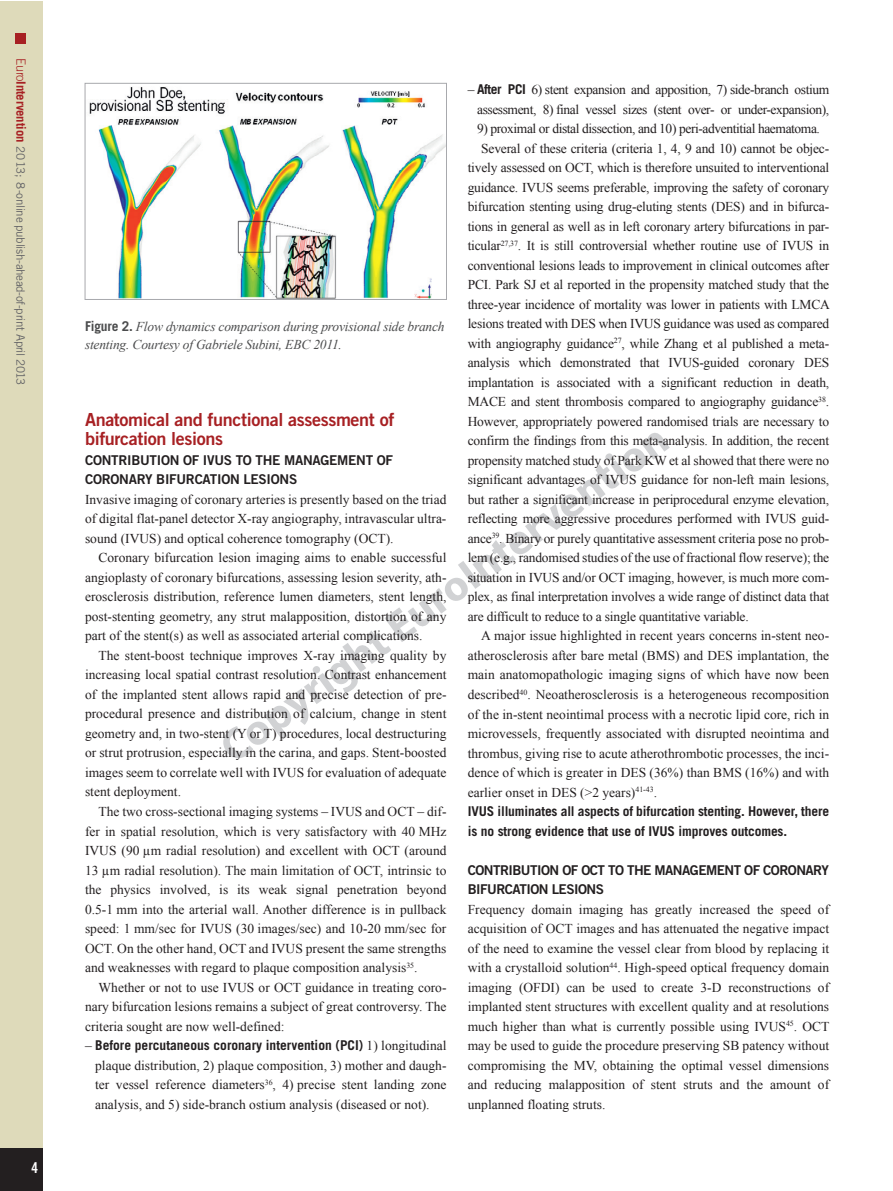
<style>
.page{position:relative;width:893px;height:1191px;background:#fff}
.page>*{position:absolute;margin:0;border:0;box-sizing:border-box;transform-origin:0 0}
.t1{font:18px/19.5px "Trade Gothic LT Std Bd 2";letter-spacing:-.02em;color:#a72023}
.t2{font:15px "Trade Gothic LT Std Bd Cn 20";color:#fff}
.t3{font:13.5px/19.5px "Times New Roman";letter-spacing:-.015em;color:#231f20;text-align:justify}
.t4{font:700 13.5px/19.5px "Trade Gothic LT Std";letter-spacing:-.01em;color:#231f20}
.t5{font:italic 13.5px/18px "Times New Roman";letter-spacing:-.015em;color:#4b4c4d}
.t6{font:13.5px/19.5px "Trade Gothic LT Std Bd 2";letter-spacing:-.02em;color:#231f20}
.t7{font:13.5px/19.5px "Trade Gothic LT Std Bd 2";letter-spacing:-.04em;color:#231f20}
.t8{font:11.7px "Trade Gothic LT Std";letter-spacing:-.03em;color:#636366}
.s1{font-weight:300;font-size:12.75px;color:#a72023}
.s2{font-weight:700;font-size:12.75px;color:#a72023}
.s3{font-family:"Trade Gothic LT Std";font-weight:700;font-style:normal}
.s4{font-family:"Times New Roman";font-weight:400}
.s5{font-family:"Trade Gothic LT Std";font-weight:700}
</style>
<div class="page">
<svg style="left:223px;top:433px;width:447px;height:325px"></svg>
<div style="left:0;top:1px;width:43px;height:1190px;background:#dedaba"></div>
<div style="left:0;top:1148px;width:43px;height:43px;background:#231f20"></div>
<div style="left:16px;top:34px;width:10px;height:10px;background:#a72023"></div>
<img style="left:89px;top:87px;width:356px;height:211px">
<div style="left:85px;top:83px;width:362px;height:217px;border:1px solid #a8a9ad"></div>
<p class="t8" style="left:28px;top:58px;width:328px;rotate:90deg"><span class="s1">Euro</span><span class="s2">Intervention</span> 2013; 8-online publish-ahead-of-print April 2013</p>
<p class="t2" style="left:32px;top:1158px;width:8px">4</p>
<p class="t5" style="left:85px;top:317px;width:361px"><span class="s3">Figure 2.</span> Flow dynamics comparison during provisional side branch stenting. Courtesy of Gabriele Subini, EBC 2011.</p>
<h1 class="t1" style="left:85px;top:409px;width:311px">Anatomical and functional assessment of bifurcation lesions</h1>
<p class="t6" style="left:85px;top:450px;width:309px">CONTRIBUTION OF IVUS TO THE MANAGEMENT OF<br>CORONARY BIFURCATION LESIONS</p>
<p class="t3" style="left:85px;top:489px;width:363px">Invasive imaging of coronary arteries is presently based on the triad of digital flat--panel detector X--ray angiography, intravascular ultra-- sound (IVUS) and optical coherence tomography (OCT).</p>
<p class="t3" style="left:85px;top:548px;width:363px;text-indent:14px">Coronary bifurcation lesion imaging aims to enable successful angioplasty of coronary bifurcations, assessing lesion severity, ath-- erosclerosis distribution, reference lumen diameters, stent length, post--stenting geometry, any strut malapposition, distortion of any part of the stent(s) as well as associated arterial complications.</p>
<p class="t3" style="left:85px;top:645px;width:363px;text-indent:14px">The stent--boost technique improves X--ray imaging quality by increasing local spatial contrast resolution. Contrast enhancement of the implanted stent allows rapid and precise detection of pre-- procedural presence and distribution of calcium, change in stent geometry and, in two--stent (Y or T) procedures, local destructuring or strut protrusion, especially in the carina, and gaps. Stent--boosted images seem to correlate well with IVUS for evaluation of adequate stent deployment.</p>
<p class="t3" style="left:85px;top:801px;width:363px;text-indent:14px">The two cross--sectional imaging systems – IVUS and OCT – dif-- fer in spatial resolution, which is very satisfactory with 40 MHz IVUS (90 µm radial resolution) and excellent with OCT (around 13 µm radial resolution). The main limitation of OCT, intrinsic to the physics involved, is its weak signal penetration beyond 0.5--1 mm into the arterial wall. Another difference is in pullback speed: 1 mm/sec for IVUS (30 images/sec) and 10--20 mm/sec for OCT. On the other hand, OCT and IVUS present the same strengths and weaknesses with regard to plaque composition analysis<sup>35</sup>.</p>
<p class="t3" style="left:85px;top:977px;width:363px;text-indent:14px">Whether or not to use IVUS or OCT guidance in treating coro-- nary bifurcation lesions remains a subject of great controversy. The criteria sought are now well--defined:</p>
<p class="t4" style="left:85px;top:1035px;width:363px"><span class="s4">–</span> Before percutaneous coronary intervention (PCI) <span class="s4">1) longitudinal</span></p>
<p class="t3" style="left:95px;top:1055px;width:353px">plaque distribution, 2) plaque composition, 3) mother and daugh-- ter vessel reference diameters<sup>36</sup>, 4) precise stent landing zone analysis, and 5) side--branch ostium analysis (diseased or not).</p>
<p class="t3" style="left:468px;top:80px;width:363px;text-align:right">– <span class="s5">After PCI</span> 6) stent expansion and apposition, 7) side--branch ostium assessment, 8) final vessel sizes (stent over-- or under--expansion),</p>
<p class="t3" style="left:477px;top:119px;width:344px">9) proximal or distal dissection, and 10) peri--adventitial haematoma.</p>
<p class="t3" style="left:481px;top:138px;width:349px">Several of these criteria (criteria 1, 4, 9 and 10) cannot be objec--</p>
<p class="t3" style="left:468px;top:158px;width:363px">tively assessed on OCT, which is therefore unsuited to interventional</p>
<p class="t3" style="left:468px;top:177px;width:363px">guidance. IVUS seems preferable, improving the safety of coronary</p>
<p class="t3" style="left:468px;top:197px;width:363px">bifurcation stenting using drug--eluting stents (DES) and in bifurca--</p>
<p class="t3" style="left:468px;top:216px;width:363px">tions in general as well as in left coronary artery bifurcations in par--</p>
<p class="t3" style="left:468px;top:236px;width:363px">ticular<sup>27,37</sup>. It is still controversial whether routine use of IVUS in</p>
<p class="t3" style="left:468px;top:255px;width:363px">conventional lesions leads to improvement in clinical outcomes after</p>
<p class="t3" style="left:468px;top:275px;width:363px">PCI. Park SJ et al reported in the propensity matched study that the</p>
<p class="t3" style="left:468px;top:294px;width:364px">three--year incidence of mortality was lower in patients with LMCA</p>
<p class="t3" style="left:468px;top:314px;width:363px">lesions treated with DES when IVUS guidance was used as compared</p>
<p class="t3" style="left:468px;top:333px;width:363px">with angiography guidance<sup>27</sup>, while Zhang et al published a meta--</p>
<p class="t3" style="left:468px;top:353px;width:363px">analysis which demonstrated that IVUS--guided coronary DES</p>
<p class="t3" style="left:468px;top:372px;width:363px">implantation is associated with a significant reduction in death,</p>
<p class="t3" style="left:468px;top:392px;width:363px">MACE and stent thrombosis compared to angiography guidance<sup>38</sup>.</p>
<p class="t3" style="left:468px;top:411px;width:363px">However, appropriately powered randomised trials are necessary to</p>
<p class="t3" style="left:468px;top:431px;width:363px">confirm the findings from this meta--analysis. In addition, the recent</p>
<p class="t3" style="left:468px;top:450px;width:363px">propensity matched study of Park KW et al showed that there were no</p>
<p class="t3" style="left:468px;top:470px;width:363px">significant advantages of IVUS guidance for non--left main lesions,</p>
<p class="t3" style="left:468px;top:489px;width:363px">but rather a significant increase in periprocedural enzyme elevation,</p>
<p class="t3" style="left:468px;top:509px;width:363px">reflecting more aggressive procedures performed with IVUS guid--</p>
<p class="t3" style="left:468px;top:528px;width:363px">ance<sup>39</sup>. Binary or purely quantitative assessment criteria pose no prob--</p>
<p class="t3" style="left:468px;top:548px;width:363px">lem (e.g., randomised studies of the use of fractional flow reserve);; the</p>
<p class="t3" style="left:468px;top:567px;width:363px">situation in IVUS and/or OCT imaging, however, is much more com--</p>
<p class="t3" style="left:468px;top:587px;width:363px">plex, as final interpretation involves a wide range of distinct data that</p>
<p class="t3" style="left:468px;top:606px;width:283px">are difficult to reduce to a single quantitative variable.</p>
<p class="t3" style="left:481px;top:626px;width:349px">A major issue highlighted in recent years concerns in--stent neo--</p>
<p class="t3" style="left:468px;top:645px;width:363px">atherosclerosis after bare metal (BMS) and DES implantation, the</p>
<p class="t3" style="left:468px;top:665px;width:363px">main anatomopathologic imaging signs of which have now been</p>
<p class="t3" style="left:468px;top:684px;width:363px">described<sup>40</sup>. Neoatherosclerosis is a heterogeneous recomposition</p>
<p class="t3" style="left:468px;top:704px;width:363px">of the in--stent neointimal process with a necrotic lipid core, rich in</p>
<p class="t3" style="left:468px;top:723px;width:363px">microvessels, frequently associated with disrupted neointima and</p>
<p class="t3" style="left:468px;top:743px;width:363px">thrombus, giving rise to acute atherothrombotic processes, the inci--</p>
<p class="t3" style="left:468px;top:762px;width:363px">dence of which is greater in DES (36%) than BMS (16%) and with</p>
<p class="t3" style="left:468px;top:782px;width:191px">earlier onset in DES (&gt;2 years)<sup>41--43</sup>.</p>
<p class="t4" style="left:468px;top:801px;width:363px">IVUS illuminates all aspects of bifurcation stenting. However, there is no strong evidence that use of IVUS improves outcomes.</p>
<p class="t7" style="left:468px;top:859px;width:363px">CONTRIBUTION OF OCT TO THE MANAGEMENT OF CORONARY<br>BIFURCATION LESIONS</p>
<p class="t3" style="left:468px;top:899px;width:363px">Frequency domain imaging has greatly increased the speed of acquisition of OCT images and has attenuated the negative impact of the need to examine the vessel clear from blood by replacing it with a crystalloid solution<sup>44</sup>. High--speed optical frequency domain imaging (OFDI) can be used to create 3--D reconstructions of implanted stent structures with excellent quality and at resolutions much higher than what is currently possible using IVUS<sup>45</sup>. OCT may be used to guide the procedure preserving SB patency without compromising the MV, obtaining the optimal vessel dimensions and reducing malapposition of stent struts and the amount of unplanned floating struts.</p>
</div>
